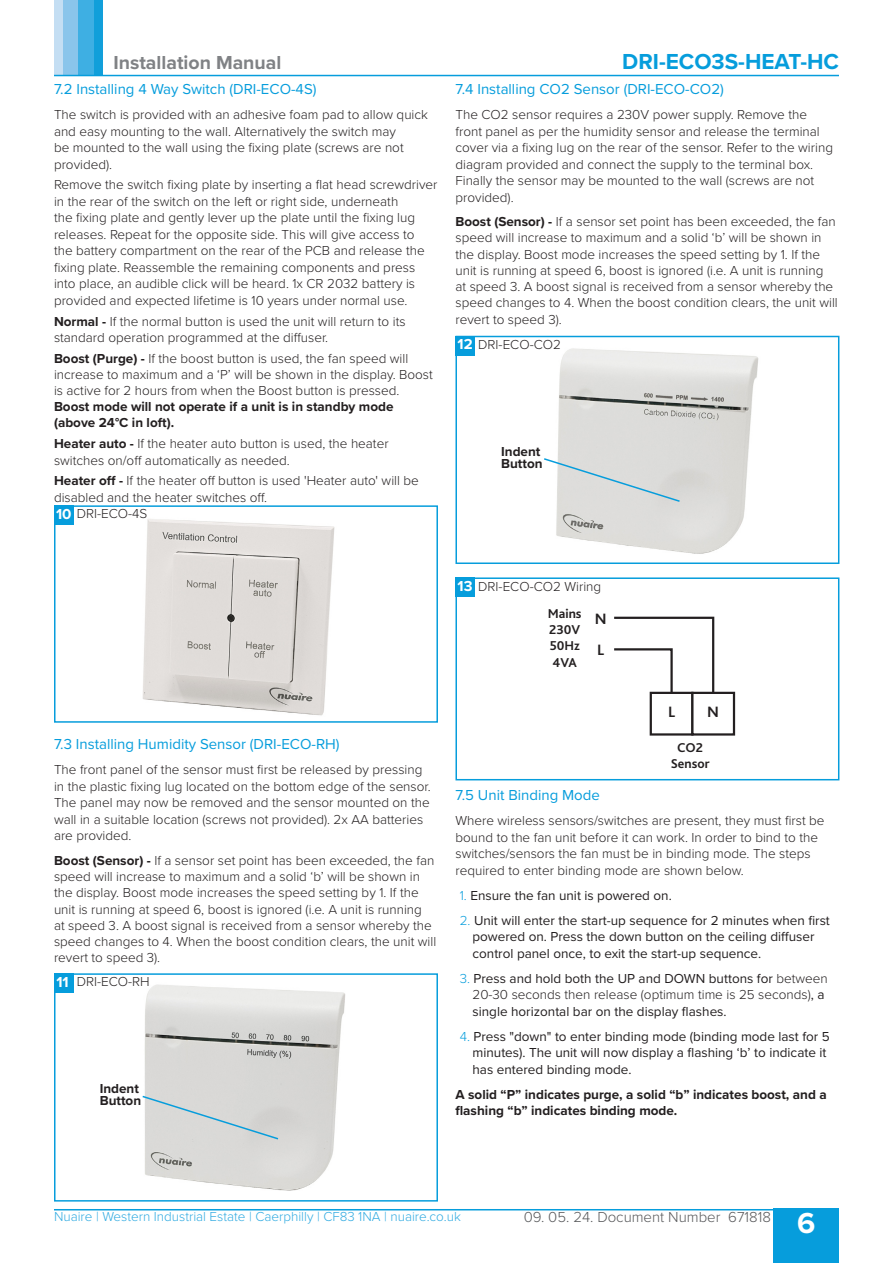
<style>
.page{position:relative;width:893px;height:1263px;background:#fff}
.page>*{position:absolute;margin:0;border:0;box-sizing:border-box;transform-origin:0 0}
.t1{font:700 30px "Proxima Nova";color:#fff}
.t2{font:700 22.5px "Proxima Nova";color:#069ddc}
.t3{font:700 19.5px "Proxima Nova";color:#808285}
.t4{font:700 15.75px/31.3px "Bliss 2";color:#231f20}
.t5{font:15px "Proxima Nova";color:#069ddc}
.t6{font:300 15px "Proxima Nova";color:#57585a}
.t7{font:700 15px "Proxima Nova";color:#fff}
.Text{font:300 13.5px/16.5px "Proxima Nova";color:#231f20}
.t8{font:13.5px/16.5px "Proxima Nova";color:#231f20}
.t9{font:700 13.5px/11.9px "Proxima Nova";color:#231f20}
.t10{font:300 13.5px "Proxima Nova";color:#30aae1}
.t11{font:700 13.5px/16.2px "Bliss 2";color:#231f20;text-align:center}
.s1{font-weight:700}
.s2{font-weight:300;color:#069ddc}
.s3{font-weight:300}
</style>
<div class="page">
<div style="left:773px;top:1209px;width:66px;height:54px;background:#069ddc"></div>
<div style="left:94px;top:0;width:9px;height:75px;background:#119fda"></div>
<div style="left:78px;top:0;width:16px;height:75px;background:#3eafe3"></div>
<div style="left:62px;top:0;width:16px;height:75px;background:#8ac5eb"></div>
<div style="left:54px;top:0;width:8px;height:75px;background:#c4def3"></div>
<hr style="left:54px;top:1209px;width:785px;height:1px;background:#069ddc">
<hr style="left:54px;top:75px;width:785px;height:1px;background:#069ddc">
<div style="left:54px;top:505px;width:384px;height:218px;border:2px solid #069ddc"></div>
<div style="left:54px;top:505px;width:20px;height:20px;background:#069ddc"></div>
<img style="left:142px;top:519px;width:193px;height:197px">
<img style="left:144px;top:984px;width:201px;height:207px">
<div style="left:54px;top:973px;width:384px;height:228px;border:2px solid #069ddc"></div>
<svg style="left:142px;top:1094px;width:138px;height:47px;background:#d2d6d6"></svg>
<div style="left:54px;top:973px;width:20px;height:20px;background:#069ddc"></div>
<img style="left:556px;top:348px;width:203px;height:206px">
<div style="left:455px;top:336px;width:384px;height:228px;border:2px solid #069ddc"></div>
<svg style="left:544px;top:457px;width:137px;height:46px;background:#d8dcdd"></svg>
<div style="left:455px;top:336px;width:20px;height:19px;background:#069ddc"></div>
<div style="left:455px;top:577px;width:384px;height:203px;border:2px solid #069ddc"></div>
<div style="left:455px;top:577px;width:20px;height:20px;background:#069ddc"></div>
<div style="left:650px;top:692px;width:43px;height:44px;border:2px solid #231f20"></div>
<div style="left:691px;top:692px;width:44px;height:44px;border:2px solid #231f20"></div>
<svg style="left:614px;top:616px;width:101px;height:79px"></svg>
<h3 class="t3" style="left:113px;top:48px;width:169px">Installation Manual</h3>
<h2 class="t2" style="left:622px;top:45px;width:218px">DRI-ECO3S-HEAT-HC</h2>
<p class="t5" style="left:54px;top:78px;width:264px">7.2 Installing 4 Way Switch (DRI-ECO-4S)</p>
<p class="Text" style="left:54px;top:106px;width:375px">The switch is provided with an adhesive foam pad to allow quick and easy mounting to the wall. Alternatively the switch may<br>be mounted to the wall using the fixing plate (screws are not provided).</p>
<p class="Text" style="left:54px;top:176px;width:385px">Remove the switch fixing plate by inserting a flat head screwdriver in the rear of the switch on the left or right side, underneath<br>the fixing plate and gently lever up the plate until the fixing lug releases. Repeat for the opposite side. This will give access to<br>the battery compartment on the rear of the PCB and release the fixing plate. Reassemble the remaining components and press into place, an audible click will be heard. 1x CR 2032 battery is provided and expected lifetime is 10 years under normal use.</p>
<p class="Text" style="left:54px;top:312px;width:353px"><span class="s1">Normal -</span> If the normal button is used the unit will return to its standard operation programmed at the diffuser.</p>
<p class="Text" style="left:54px;top:349px;width:380px"><span class="s1">Boost (Purge) -</span> If the boost button is used, the fan speed will increase to maximum and a ‘P’ will be shown in the display. Boost is active for 2 hours from when the Boost button is pressed.<br><span class="s1">Boost mode will not operate if a unit is in standby mode (above 24°C in loft).</span></p>
<p class="Text" style="left:54px;top:435px;width:336px"><span class="s1">Heater auto -</span> If the heater auto button is used, the heater switches on/off automatically as needed.</p>
<p class="Text" style="left:54px;top:472px;width:366px"><span class="s1">Heater off -</span> If the heater off button is used 'Heater auto' will be disabled and the heater switches off.</p>
<p class="t7" style="left:56px;top:503px;width:17px">10</p>
<p class="Text" style="left:77px;top:505px;width:72px">DRI-ECO-4S</p>
<p class="t5" style="left:455px;top:78px;width:270px">7.4 Installing CO2 Sensor (DRI-ECO-CO2)</p>
<p class="Text" style="left:455px;top:106px;width:379px">The CO2 sensor requires a 230V power supply. Remove the front panel as per the humidity sensor and release the terminal cover via a fixing lug on the rear of the sensor. Refer to the wiring diagram provided and connect the supply to the terminal box.<br>Finally the sensor may be mounted to the wall (screws are not provided).</p>
<p class="Text" style="left:455px;top:213px;width:384px"><span class="s1">Boost (Sensor) -</span> If a sensor set point has been exceeded, the fan speed will increase to maximum and a solid ‘b’ will be shown in the display. Boost mode increases the speed setting by 1. If the unit is running at speed 6, boost is ignored (i.e. A unit is running<br>at speed 3. A boost signal is received from a sensor whereby the speed changes to 4. When the boost condition clears, the unit will revert to speed 3).</p>
<p class="t7" style="left:458px;top:333px;width:17px">12</p>
<p class="Text" style="left:478px;top:335px;width:84px">DRI-ECO-CO2</p>
<p class="t9" style="left:501px;top:445px;width:43px">Indent<br>Button</p>
<p class="t7" style="left:458px;top:575px;width:16px">13</p>
<p class="Text" style="left:478px;top:577px;width:124px">DRI-ECO-CO2 Wiring</p>
<p class="t5" style="left:54px;top:733px;width:287px">7.3 Installing Humidity Sensor (DRI-ECO-RH)</p>
<p class="Text" style="left:54px;top:761px;width:378px">The front panel of the sensor must first be released by pressing in the plastic fixing lug located on the bottom edge of the sensor.<br>The panel may now be removed and the sensor mounted on the wall in a suitable location (screws not provided). 2x AA batteries are provided.</p>
<p class="Text" style="left:54px;top:851px;width:384px"><span class="s1">Boost (Sensor) -</span> If a sensor set point has been exceeded, the fan speed will increase to maximum and a solid ‘b’ will be shown in the display. Boost mode increases the speed setting by 1. If the unit is running at speed 6, boost is ignored (i.e. A unit is running<br>at speed 3. A boost signal is received from a sensor whereby the speed changes to 4. When the boost condition clears, the unit will revert to speed 3).</p>
<p class="t7" style="left:56px;top:971px;width:14px">11</p>
<p class="Text" style="left:77px;top:973px;width:74px">DRI-ECO-RH</p>
<p class="t9" style="left:100px;top:1082px;width:43px">Indent<br>Button</p>
<p class="t11" style="left:548px;top:605px;width:35px;text-align:left">Mains<br>230V<br>50Hz<br>4VA</p>
<p class="t4" style="left:595px;top:603px;width:13px">N<br>L</p>
<p class="t4" style="left:668px;top:695px;width:9px">L</p>
<p class="t4" style="left:707px;top:695px;width:13px">N</p>
<p class="t11" style="left:671px;top:739px;width:40px">CO2<br>Sensor</p>
<p class="t5" style="left:455px;top:784px;width:146px">7.5 Unit Binding Mode</p>
<p class="Text" style="left:455px;top:812px;width:371px">Where wireless sensors/switches are present, they must first be bound to the fan unit before it can work. In order to bind to the switches/sensors the fan must be in binding mode. The steps required to enter binding mode are shown below.</p>
<p class="t8" style="left:460px;top:886px;width:214px"><span class="s2">1.</span> Ensure the fan unit is powered on.</p>
<p class="t8" style="left:472px;top:911px;width:359px;text-indent:-13px"><span class="s2">2.</span> Unit will enter the start-up sequence for 2 minutes when first powered on. Press the down button on the ceiling diffuser control panel once, to exit the start-up sequence.</p>
<p class="t8" style="left:472px;top:969px;width:357px;text-indent:-13px"><span class="s2">3.</span> Press and hold both the UP and DOWN buttons for <span class="s3">between<br>20-30 seconds then release (optimum time is 25 seconds)</span>, a single horizontal bar on the display flashes.</p>
<p class="t8" style="left:472px;top:1027px;width:359px;text-indent:-13px"><span class="s2">4.</span> Press "down" to enter binding mode (binding mode last for 5 minutes). The unit will now display a flashing ‘b’ to indicate it has entered binding mode.</p>
<p class="t9" style="left:455px;top:1086px;width:373px;line-height:16.5px">A solid “P” indicates purge, a solid “b” indicates boost, and a flashing “b” indicates binding mode.</p>
<p class="t10" style="left:54px;top:1206px;width:408px">Nuaire | Western Industrial Estate | Caerphilly | CF83 1NA | nuaire.co.uk</p>
<p class="t6" style="left:524px;top:1206px;width:249px">09. 05. 24. Document Number 671818</p>
<h1 class="t1" style="left:797px;top:1200px;width:20px">6</h1>
</div>
